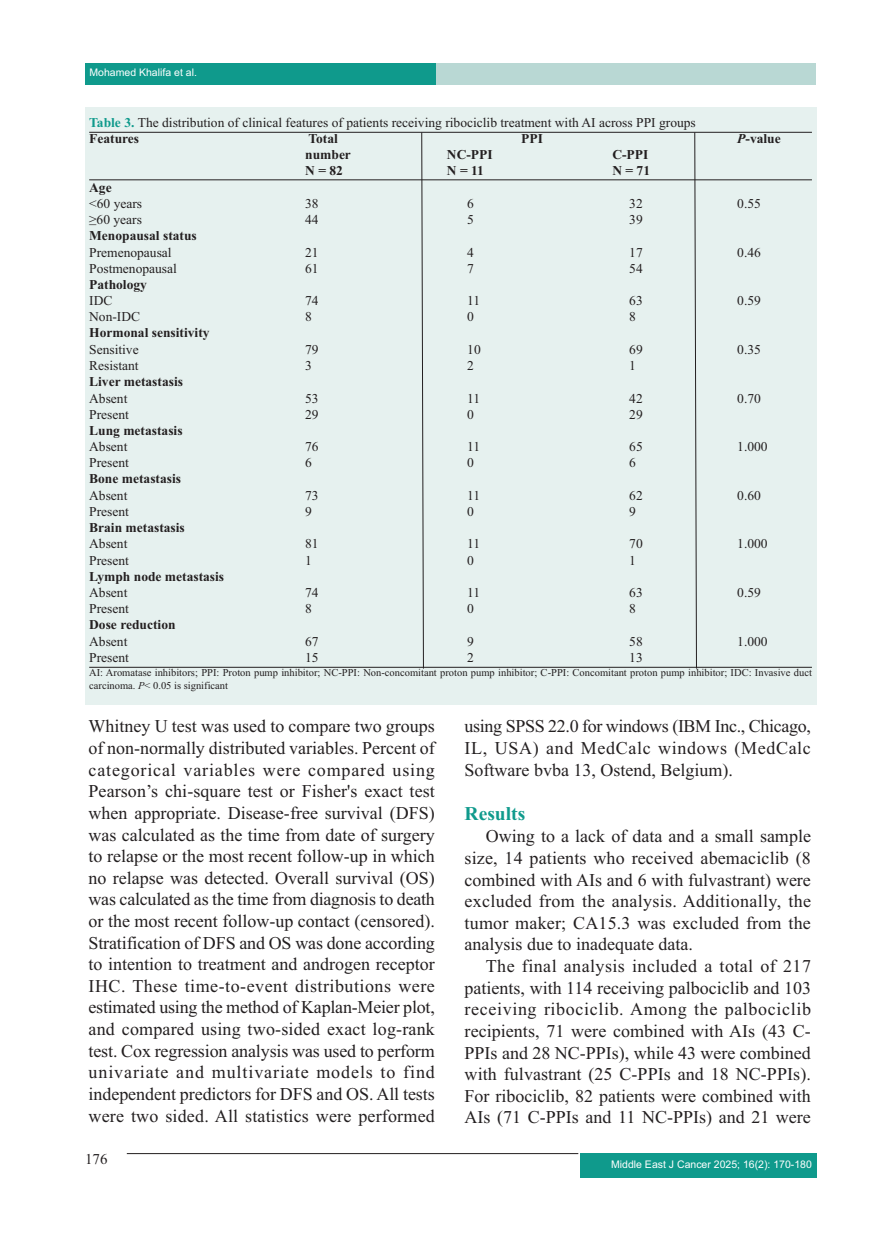
<style>
.page{position:relative;width:893px;height:1234px;background:#fff}
.page>*{position:absolute;margin:0;border:0;box-sizing:border-box;transform-origin:0 0}
.t1{font:700 19.5px "Times New Roman";color:#0f9a8c}
.t2{font:18px/21.6px "Times New Roman";color:#231f20;text-align:justify}
.t3{font:15px "Times New Roman";color:#231f20}
.t4{font:13.5px "Times New Roman";color:#231f20}
.t5{font:700 13.5px "Times New Roman";color:#231f20}
.t6{font:10.5px/12.6px "Times New Roman";color:#231f20}
.t7{font:10.5px "Arial";color:#fff}
.s1{font-weight:700;color:#0f9a8c}
.s2{font-style:italic}
</style>
<div class="page">
<div style="left:86px;top:64px;width:730px;height:21px;background:#b9d8d4"></div>
<div style="left:85px;top:64px;width:351px;height:21px;background:#0f9a8c"></div>
<div style="left:580px;top:1153px;width:236px;height:24px;background:#0f9a8c"></div>
<hr style="left:127px;top:1152px;width:451px;height:1px;background:#231f20">
<div style="left:85px;top:107px;width:731px;height:597px;background:#e6f1ef"></div>
<hr style="left:89px;top:132px;width:723px;height:1px;background:#231f20">
<hr style="left:89px;top:179px;width:723px;height:1px;background:#231f20">
<hr style="left:89px;top:666px;width:723px;height:1px;background:#231f20">
<svg style="left:421px;top:132px;width:3px;height:537px"></svg>
<svg style="left:694px;top:132px;width:3px;height:537px"></svg>
<p class="t7" style="left:90px;top:68px;width:109px">Mohamed Khalifa et al.</p>
<p class="t4" style="left:89px;top:118px;width:608px"><span class="s1">Table 3.</span> The distribution of clinical features of patients receiving ribociclib treatment with AI across PPI groups</p>
<p class="t5" style="left:89px;top:134px;width:51px">Features</p>
<p class="t5" style="left:308px;top:134px;width:31px">Total</p>
<p class="t5" style="left:521px;top:134px;width:23px">PPI</p>
<p class="t5" style="left:737px;top:134px;width:45px"><span class="s2">P</span>-value</p>
<p class="t5" style="left:305px;top:150px;width:47px">number</p>
<p class="t5" style="left:447px;top:150px;width:47px">NC-PPI</p>
<p class="t5" style="left:612px;top:150px;width:37px">C-PPI</p>
<p class="t5" style="left:305px;top:166px;width:39px">N = 82</p>
<p class="t5" style="left:447px;top:166px;width:38px">N = 11</p>
<p class="t5" style="left:612px;top:166px;width:39px">N = 71</p>
<p class="t5" style="left:89px;top:183px;width:24px">Age</p>
<p class="t4" style="left:89px;top:198px;width:54px">&lt;60 years</p>
<p class="t4" style="left:305px;top:198px;width:15px">38</p>
<p class="t4" style="left:467px;top:198px;width:8px">6</p>
<p class="t4" style="left:629px;top:198px;width:15px">32</p>
<p class="t4" style="left:737px;top:198px;width:25px">0.55</p>
<p class="t4" style="left:89px;top:215px;width:54px">≥60 years</p>
<p class="t4" style="left:305px;top:215px;width:15px">44</p>
<p class="t4" style="left:467px;top:215px;width:8px">5</p>
<p class="t4" style="left:629px;top:215px;width:15px">39</p>
<p class="t5" style="left:89px;top:231px;width:109px">Menopausal status</p>
<p class="t4" style="left:89px;top:247px;width:84px">Premenopausal</p>
<p class="t4" style="left:305px;top:247px;width:15px">21</p>
<p class="t4" style="left:467px;top:247px;width:8px">4</p>
<p class="t4" style="left:629px;top:247px;width:15px">17</p>
<p class="t4" style="left:737px;top:247px;width:25px">0.46</p>
<p class="t4" style="left:89px;top:263px;width:89px">Postmenopausal</p>
<p class="t4" style="left:305px;top:263px;width:15px">61</p>
<p class="t4" style="left:467px;top:263px;width:8px">7</p>
<p class="t4" style="left:629px;top:263px;width:15px">54</p>
<p class="t5" style="left:89px;top:280px;width:59px">Pathology</p>
<p class="t4" style="left:89px;top:296px;width:25px">IDC</p>
<p class="t4" style="left:305px;top:296px;width:15px">74</p>
<p class="t4" style="left:467px;top:296px;width:14px">11</p>
<p class="t4" style="left:629px;top:296px;width:15px">63</p>
<p class="t4" style="left:737px;top:296px;width:25px">0.59</p>
<p class="t4" style="left:89px;top:312px;width:52px">Non-IDC</p>
<p class="t4" style="left:305px;top:312px;width:8px">8</p>
<p class="t4" style="left:467px;top:312px;width:8px">0</p>
<p class="t4" style="left:629px;top:312px;width:8px">8</p>
<p class="t5" style="left:89px;top:328px;width:122px">Hormonal sensitivity</p>
<p class="t4" style="left:89px;top:344px;width:51px">Sensitive</p>
<p class="t4" style="left:305px;top:344px;width:15px">79</p>
<p class="t4" style="left:467px;top:344px;width:15px">10</p>
<p class="t4" style="left:629px;top:344px;width:15px">69</p>
<p class="t4" style="left:737px;top:344px;width:25px">0.35</p>
<p class="t4" style="left:89px;top:360px;width:51px">Resistant</p>
<p class="t4" style="left:305px;top:360px;width:8px">3</p>
<p class="t4" style="left:467px;top:360px;width:8px">2</p>
<p class="t4" style="left:629px;top:360px;width:8px">1</p>
<p class="t5" style="left:89px;top:377px;width:95px">Liver metastasis</p>
<p class="t4" style="left:89px;top:393px;width:40px">Absent</p>
<p class="t4" style="left:305px;top:393px;width:15px">53</p>
<p class="t4" style="left:467px;top:393px;width:14px">11</p>
<p class="t4" style="left:629px;top:393px;width:15px">42</p>
<p class="t4" style="left:737px;top:393px;width:25px">0.70</p>
<p class="t4" style="left:89px;top:409px;width:41px">Present</p>
<p class="t4" style="left:305px;top:409px;width:15px">29</p>
<p class="t4" style="left:467px;top:409px;width:8px">0</p>
<p class="t4" style="left:629px;top:409px;width:15px">29</p>
<p class="t5" style="left:89px;top:426px;width:95px">Lung metastasis</p>
<p class="t4" style="left:89px;top:441px;width:40px">Absent</p>
<p class="t4" style="left:305px;top:441px;width:15px">76</p>
<p class="t4" style="left:467px;top:441px;width:14px">11</p>
<p class="t4" style="left:629px;top:441px;width:15px">65</p>
<p class="t4" style="left:737px;top:441px;width:32px">1.000</p>
<p class="t4" style="left:89px;top:458px;width:41px">Present</p>
<p class="t4" style="left:305px;top:458px;width:8px">6</p>
<p class="t4" style="left:467px;top:458px;width:8px">0</p>
<p class="t4" style="left:629px;top:458px;width:8px">6</p>
<p class="t5" style="left:89px;top:474px;width:93px">Bone metastasis</p>
<p class="t4" style="left:89px;top:490px;width:40px">Absent</p>
<p class="t4" style="left:305px;top:490px;width:15px">73</p>
<p class="t4" style="left:467px;top:490px;width:14px">11</p>
<p class="t4" style="left:629px;top:490px;width:15px">62</p>
<p class="t4" style="left:737px;top:490px;width:25px">0.60</p>
<p class="t4" style="left:89px;top:506px;width:41px">Present</p>
<p class="t4" style="left:305px;top:506px;width:8px">9</p>
<p class="t4" style="left:467px;top:506px;width:8px">0</p>
<p class="t4" style="left:629px;top:506px;width:8px">9</p>
<p class="t5" style="left:89px;top:523px;width:97px">Brain metastasis</p>
<p class="t4" style="left:89px;top:539px;width:40px">Absent</p>
<p class="t4" style="left:305px;top:539px;width:15px">81</p>
<p class="t4" style="left:467px;top:539px;width:14px">11</p>
<p class="t4" style="left:629px;top:539px;width:15px">70</p>
<p class="t4" style="left:737px;top:539px;width:32px">1.000</p>
<p class="t4" style="left:89px;top:555px;width:41px">Present</p>
<p class="t4" style="left:305px;top:555px;width:8px">1</p>
<p class="t4" style="left:467px;top:555px;width:8px">0</p>
<p class="t4" style="left:629px;top:555px;width:8px">1</p>
<p class="t5" style="left:89px;top:571px;width:137px">Lymph node metastasis</p>
<p class="t4" style="left:89px;top:587px;width:40px">Absent</p>
<p class="t4" style="left:305px;top:587px;width:15px">74</p>
<p class="t4" style="left:467px;top:587px;width:14px">11</p>
<p class="t4" style="left:629px;top:587px;width:15px">63</p>
<p class="t4" style="left:737px;top:587px;width:25px">0.59</p>
<p class="t4" style="left:89px;top:603px;width:41px">Present</p>
<p class="t4" style="left:305px;top:603px;width:8px">8</p>
<p class="t4" style="left:467px;top:603px;width:8px">0</p>
<p class="t4" style="left:629px;top:603px;width:8px">8</p>
<p class="t5" style="left:89px;top:620px;width:88px">Dose reduction</p>
<p class="t4" style="left:89px;top:636px;width:40px">Absent</p>
<p class="t4" style="left:305px;top:636px;width:15px">67</p>
<p class="t4" style="left:467px;top:636px;width:8px">9</p>
<p class="t4" style="left:629px;top:636px;width:15px">58</p>
<p class="t4" style="left:737px;top:636px;width:32px">1.000</p>
<p class="t4" style="left:89px;top:652px;width:41px">Present</p>
<p class="t4" style="left:305px;top:652px;width:15px">15</p>
<p class="t4" style="left:467px;top:652px;width:8px">2</p>
<p class="t4" style="left:629px;top:652px;width:15px">13</p>
<p class="t6" style="left:89px;top:667px;width:724px">AI: Aromatase inhibitors; PPI: Proton pump inhibitor; NC-PPI: Non-concomitant proton pump inhibitor; C-PPI: Concomitant proton pump inhibitor; IDC: Invasive duct carcinoma. <span class="s2">P</span>&lt; 0.05 is significant</p>
<p class="t2" style="left:89px;top:717px;width:348px">Whitney U test was used to compare two groups of non-normally distributed variables. Percent of categorical variables were compared using Pearson’s chi-square test or Fisher's exact test when appropriate. Disease-free survival (DFS) was calculated as the time from date of surgery to relapse or the most recent follow-up in which no relapse was detected. Overall survival (OS) was calculated as the time from diagnosis to death or the most recent follow-up contact (censored).<br>Stratification of DFS and OS was done according to intention to treatment and androgen receptor IHC. These time-to-event distributions were estimated using the method of Kaplan-Meier plot, and compared using two-sided exact log-rank test. Cox regression analysis was used to perform univariate and multivariate models to find independent predictors for DFS and OS. All tests were two sided. All statistics were performed</p>
<p class="t2" style="left:465px;top:717px;width:348px">using SPSS 22.0 for windows (IBM Inc., Chicago, IL, USA) and MedCalc windows (MedCalc Software bvba 13, Ostend, Belgium).</p>
<p class="t1" style="left:465px;top:806px;width:62px">Results</p>
<p class="t2" style="left:465px;top:827px;width:348px;text-indent:21px">Owing to a lack of data and a small sample size, 14 patients who received abemaciclib (8 combined with AIs and 6 with fulvastrant) were excluded from the analysis. Additionally, the tumor maker; CA15.3 was excluded from the analysis due to inadequate data.</p>
<p class="t2" style="left:465px;top:956px;width:348px;text-indent:21px">The final analysis included a total of 217 patients, with 114 receiving palbociclib and 103 receiving ribociclib. Among the palbociclib recipients, 71 were combined with AIs (43 C-PPIs and 28 NC-PPIs), while 43 were combined with fulvastrant (25 C-PPIs and 18 NC-PPIs).<br>For ribociclib, 82 patients were combined with AIs (71 C-PPIs and 11 NC-PPIs) and 21 were</p>
<p class="t3" style="left:85px;top:1152px;width:24px">176</p>
<p class="t7" style="left:611px;top:1160px;width:202px">Middle East J Cancer 2025; 16(2): 170-180</p>
</div>
